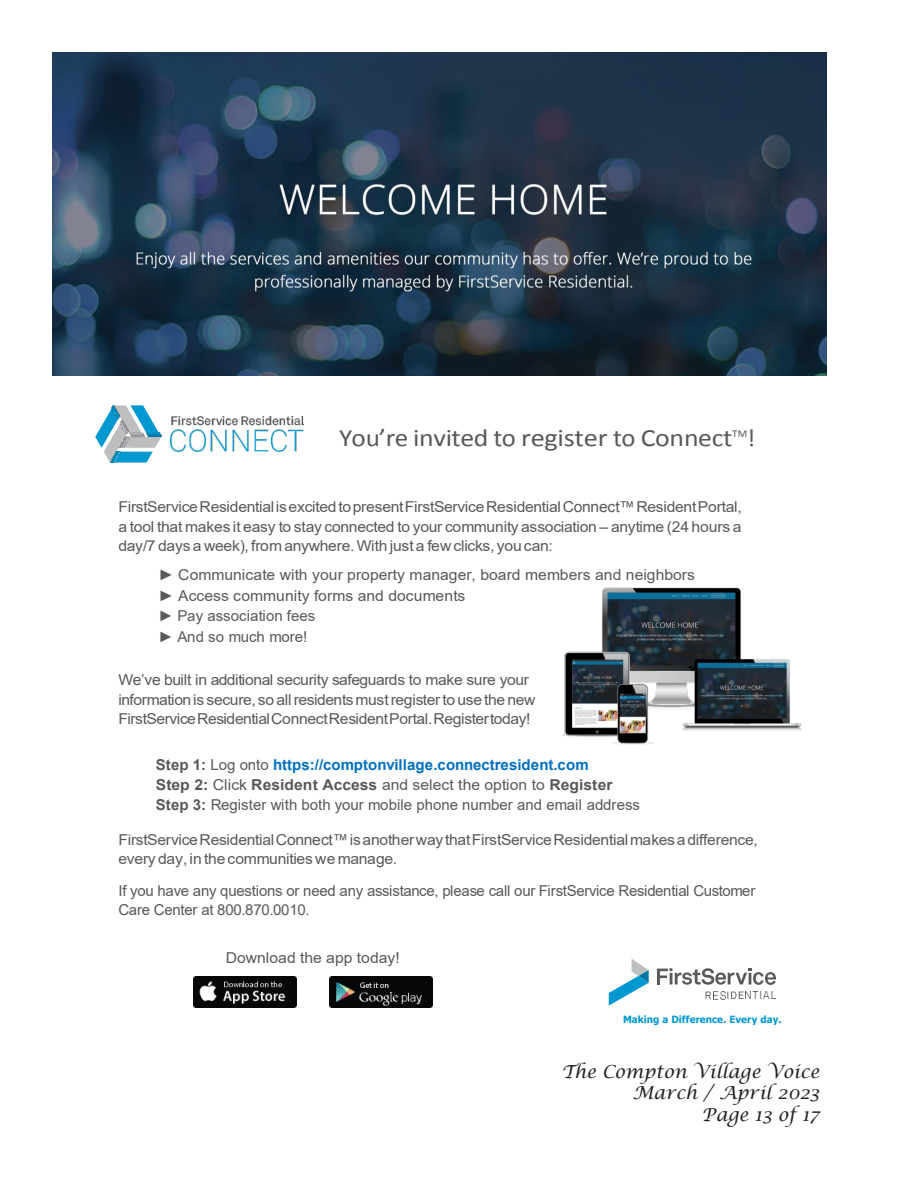
<style>
.page{position:relative;width:918px;height:1188px;background:#fff}
.page>*{position:absolute;margin:0;border:0;box-sizing:border-box;transform-origin:0 0}
.t1{font:24.9px "Calibri";letter-spacing:-.01em;color:#59595b;scale:1.09 1}
.t2{font:24.9px "Calibri";letter-spacing:-.01em;color:#59595b}
.t3{font:italic 18px/21.6px "Lucida Calligraphy";color:#231f20;text-align:right}
.t4{font:15px/19.4px "Arial";letter-spacing:-.015em;color:#59595b;scale:1.05 1}
.t5{font:15px/19.5px "Arial";letter-spacing:.005em;color:#59595b}
.t6{font:15px/19.5px "Arial";letter-spacing:-.015em;color:#59595b}
.t7{font:10.5px "Calibri";color:#59595b;scale:1.06 1}
.t8{font:700 9.9px "Tahoma";color:#0098d1}
.s1{font-weight:700}
.s2{font-weight:700;color:#0070c0}
</style>
<div class="page">
<img style="left:52px;top:52px;width:774px;height:323px">
<svg style="left:95px;top:405px;width:66px;height:58px"></svg>
<img style="left:170px;top:416px;width:133px;height:36px">
<img style="left:193px;top:976px;width:103px;height:32px">
<img style="left:329px;top:976px;width:104px;height:32px">
<svg style="left:609px;top:959px;width:40px;height:47px"></svg>
<svg style="left:657px;top:968px;width:94px;height:17px"></svg>
<img style="left:753px;top:973px;width:23px;height:12px">
<svg style="left:706px;top:991px;width:38px;height:8px"></svg>
<img style="left:746px;top:992px;width:30px;height:7px">
<img style="left:563px;top:587px;width:239px;height:158px">
<p class="t1" style="left:339px;top:420px;width:362px">You’re invited to register to Connect</p>
<p class="t7" style="left:732px;top:426px;width:16px">TM</p>
<p class="t2" style="left:747px;top:420px;width:10px">!</p>
<p class="t4" style="left:118px;top:497px;width:595px;text-align:justify">FirstServiceResidentialisexcitedtopresentFirstServiceResidentialConnect™ResidentPortal, a tool that makes it easy to stay connected to your community association – anytime (24 hours a day/7 days a week), from anywhere. With just a fewclicks, youcan:</p>
<p class="t4" style="left:158px;top:564px;width:513px;line-height:20.7px">► Communicate with your property manager, board members and neighbors ► Access community forms and documents<br>► Pay association fees<br>► And so much more!</p>
<p class="t4" style="left:118px;top:670px;width:399px">We’ve built in additional security safeguards to make sure your informationis secure,so all residentsmustregisterto usethe new<br>FirstServiceResidentialConnectResidentPortal.Registertoday!</p>
<p class="t5" style="left:156px;top:755px;width:486px"><span class="s1">Step 1:</span> Log onto <span class="s2">https://comptonvillage.connectresident.com<br></span><span class="s1">Step 2:</span> Click <span class="s1">Resident Access</span> and select the option to <span class="s1">Register<br>Step 3:</span> Register with both your mobile phone number and email address</p>
<p class="t4" style="left:118px;top:830px;width:611px">FirstServiceResidentialConnect™isanotherwaythatFirstServiceResidentialmakesadifference, every day,in thecommunities we manage.</p>
<p class="t6" style="left:118px;top:881px;width:638px">If you have any questions or need any assistance, please call our FirstService Residential Customer<br>Care Center at 800.870.0010.</p>
<p class="t4" style="left:226px;top:948px;width:168px">Download the app today!</p>
<p class="t8" style="left:623px;top:1013px;width:160px">Making a Difference. Every day.</p>
<p class="t3" style="left:562px;top:1061px;width:259px">The Compton Village Voice<br>March / April 2023<br>Page 13 of 17</p>
</div>
